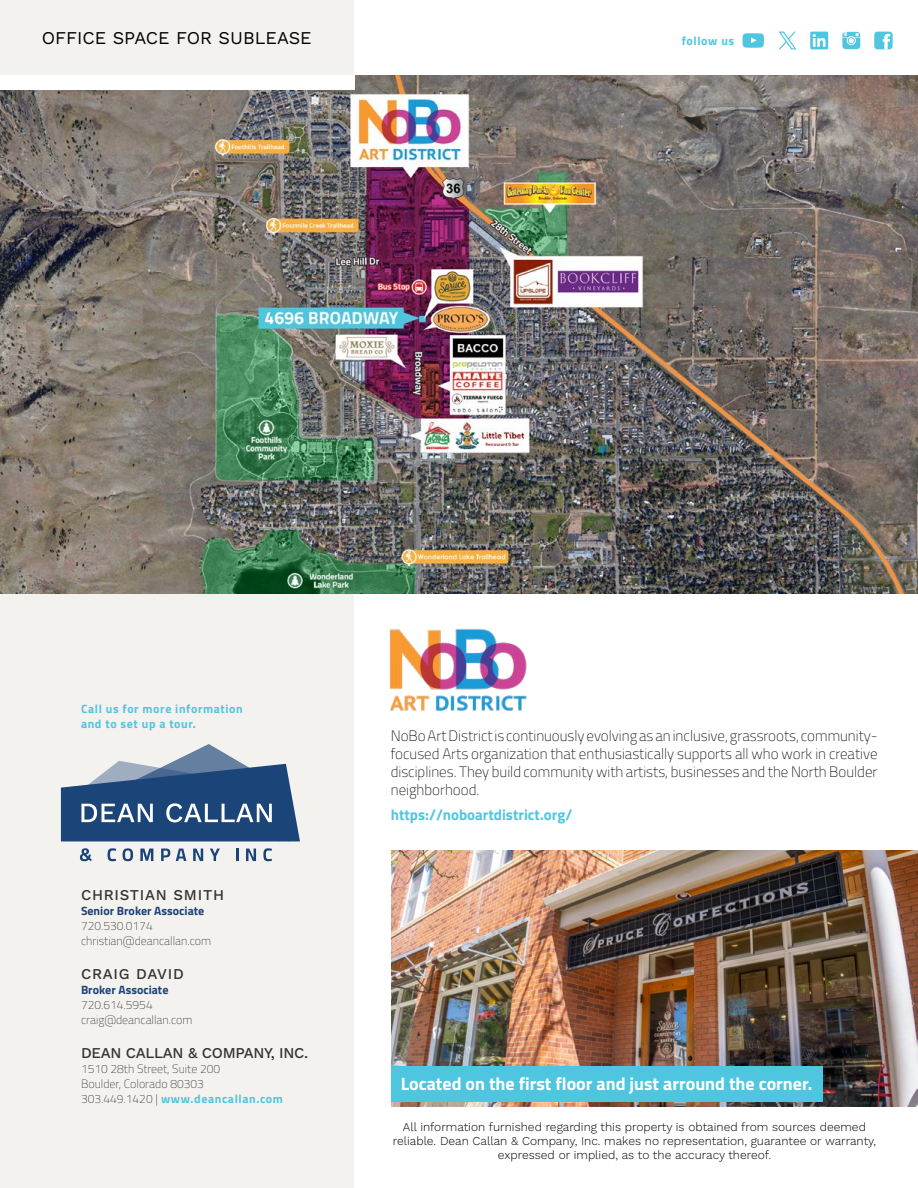
<style>
.page{position:relative;width:918px;height:1188px;background:#fff}
.page>*{position:absolute;margin:0;border:0;box-sizing:border-box;transform-origin:0 0}
.t1{font:700 18px "Cairo";color:#fff}
.t2{font:18px "Work Sans";color:#000}
.t3{font:200 15px/18px "Cairo";color:#000;text-align:justify}
.t4{font:700 15px "Cairo";color:#4fc6df}
.t5{font:500 15px "Work Sans";letter-spacing:.05em;color:#353132}
.t6{font:500 15px "Work Sans";letter-spacing:-.02em;color:#353132}
.t7{font:300 12px/14.4px "Work Sans";color:#000;text-align:center}
.t8{font:200 12px/15px "Cairo";color:#353132}
.t9{font:700 12px/15px "Cairo";letter-spacing:.05em;color:#4fc6df}
.t10{font:700 12px "Cairo";color:#1c4378}
.s1{font-weight:700;color:#4fc6df}
</style>
<div class="page">
<img style="left:0;top:76px;width:918px;height:518px">
<div style="left:0;top:0;width:354px;height:81px;background:#f4f2ef"></div>
<div style="left:0;top:75px;width:354px;height:15px;background:#fff"></div>
<img style="left:389px;top:628px;width:138px;height:83px">
<div style="left:0;top:594px;width:354px;height:594px;background:#f4f2ef"></div>
<svg style="left:61px;top:744px;width:239px;height:97px"></svg>
<svg style="left:80px;top:848px;width:12px;height:13px"></svg>
<svg style="left:108px;top:848px;width:8px;height:13px"></svg>
<svg style="left:123px;top:848px;width:10px;height:13px"></svg>
<svg style="left:140px;top:849px;width:13px;height:12px"></svg>
<svg style="left:161px;top:849px;width:9px;height:12px"></svg>
<svg style="left:176px;top:849px;width:10px;height:12px"></svg>
<svg style="left:193px;top:849px;width:10px;height:12px"></svg>
<svg style="left:210px;top:849px;width:10px;height:12px"></svg>
<svg style="left:236px;top:849px;width:2px;height:12px"></svg>
<svg style="left:246px;top:849px;width:10px;height:12px"></svg>
<svg style="left:263px;top:848px;width:9px;height:13px"></svg>
<img style="left:392px;top:850px;width:526px;height:257px">
<div style="left:392px;top:1066px;width:432px;height:36px;background:#4fc6df"></div>
<svg style="left:842px;top:32px;width:18px;height:17px"></svg>
<div style="left:810px;top:32px;width:18px;height:17px;background:#4fc6df"></div>
<svg style="left:813px;top:34px;width:13px;height:13px"></svg>
<div style="left:874px;top:32px;width:19px;height:17px;background:#4fc6df;border-radius:3px"></div>
<svg style="left:883px;top:34px;width:7px;height:15px"></svg>
<svg style="left:742px;top:33px;width:22px;height:15px"></svg>
<svg style="left:779px;top:32px;width:17px;height:17px"></svg>
<p class="t2" style="left:42px;top:27px;width:271px">OFFICE SPACE FOR SUBLEASE</p>
<p class="t9" style="left:682px;top:33px;width:54px">follow us</p>
<p class="t9" style="left:81px;top:701px;width:163px">Call us for more information and to set up a tour.</p>
<p class="t5" style="left:81px;top:886px;width:145px">CHRISTIAN SMITH</p>
<p class="t10" style="left:81px;top:901px;width:125px">Senior Broker Associate</p>
<p class="t8" style="left:81px;top:919px;width:132px">720.530.0174 christian@deancallan.com</p>
<p class="t5" style="left:81px;top:965px;width:104px">CRAIG DAVID</p>
<p class="t10" style="left:81px;top:980px;width:89px">Broker Associate</p>
<p class="t8" style="left:81px;top:997px;width:113px">720.614.5954 craig@deancallan.com</p>
<p class="t6" style="left:81px;top:1044px;width:229px">DEAN CALLAN &amp; COMPANY, INC.</p>
<p class="t8" style="left:81px;top:1061px;width:203px">1510 28th Street, Suite 200<br>Boulder, Colorado 80303<br>303.449.1420 | <span class="s1">www.deancallan.com</span></p>
<p class="t3" style="left:391px;top:727px;width:488px">NoBo Art District is continuously evolving as an inclusive, grassroots, community&shy;focused Arts organization that enthusiastically supports all who work in creative disciplines. They build community with artists, businesses and the North Boulder neighborhood.</p>
<p class="t4" style="left:391px;top:802px;width:183px">https://noboartdistrict.org/</p>
<p class="t1" style="left:401px;top:1069px;width:413px">Located on the first floor and just arround the corner.</p>
<p class="t7" style="left:393px;top:1120px;width:485px">All information furnished regarding this property is obtained from sources deemed reliable. Dean Callan &amp; Company, Inc. makes no representation, guarantee or warranty, expressed or implied, as to the accuracy thereof.</p>
</div>
